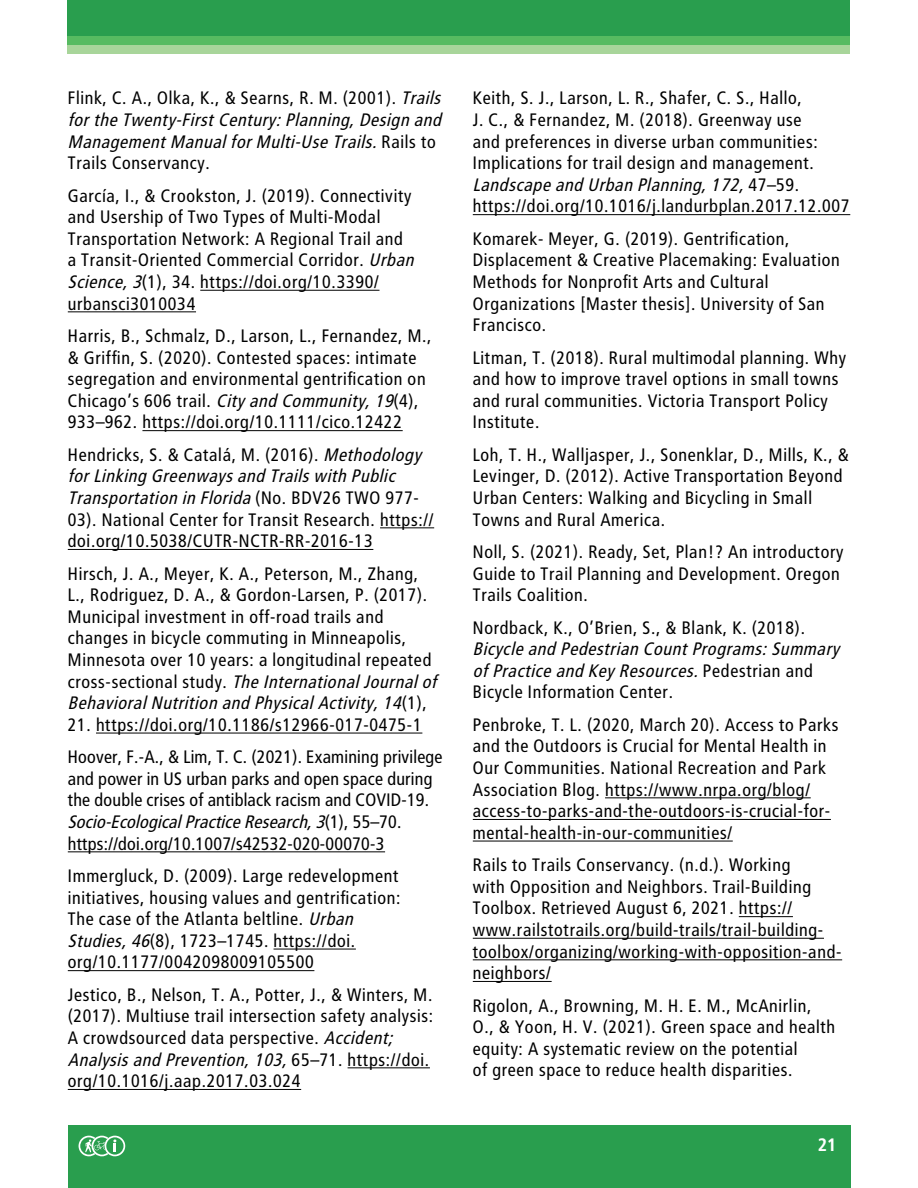
<style>
.page{position:relative;width:918px;height:1188px;background:#fff}
.page>*{position:absolute;margin:0;border:0;box-sizing:border-box;transform-origin:0 0}
.t1{font:18px/21.6px "Transit";color:#000}
.t2{font:18px/21.6px "Transit";letter-spacing:-.025em;color:#000}
.t3{font:italic 18px/21.6px "Transit";color:#000}
.t4{font:700 18px "Transit";color:#fff}
.s1{font-style:normal}
.s2{font-style:italic}
</style>
<div class="page">
<div style="left:68px;top:1125px;width:782px;height:63px;background:#299e4e"></div>
<div style="left:68px;top:0;width:782px;height:36px;background:#299e4e"></div>
<div style="left:68px;top:36px;width:782px;height:9px;background:#57bb61"></div>
<div style="left:68px;top:45px;width:782px;height:9px;background:#a8d59a"></div>
<svg style="left:79px;top:1136px;width:46px;height:20px"></svg>
<hr style="left:200px;top:290px;width:180px;height:1px;background:#000">
<hr style="left:68px;top:311px;width:128px;height:1px;background:#000">
<hr style="left:142px;top:430px;width:261px;height:1px;background:#000">
<hr style="left:380px;top:527px;width:54px;height:1px;background:#000">
<hr style="left:68px;top:549px;width:305px;height:1px;background:#000">
<hr style="left:96px;top:733px;width:326px;height:1px;background:#000">
<hr style="left:68px;top:851px;width:317px;height:1px;background:#000">
<hr style="left:274px;top:949px;width:82px;height:1px;background:#000">
<hr style="left:68px;top:970px;width:246px;height:1px;background:#000">
<hr style="left:348px;top:1067px;width:82px;height:1px;background:#000">
<hr style="left:68px;top:1089px;width:233px;height:1px;background:#000">
<hr style="left:473px;top:214px;width:377px;height:1px;background:#000">
<hr style="left:605px;top:797px;width:206px;height:1px;background:#000">
<hr style="left:473px;top:819px;width:358px;height:1px;background:#000">
<hr style="left:473px;top:841px;width:260px;height:1px;background:#000">
<hr style="left:739px;top:916px;width:54px;height:1px;background:#000">
<hr style="left:473px;top:938px;width:351px;height:1px;background:#000">
<hr style="left:473px;top:959px;width:369px;height:1px;background:#000">
<hr style="left:473px;top:981px;width:79px;height:1px;background:#000">
<p class="t3" style="left:68px;top:87px;width:380px"><span class="s1">Flink, C. A., Olka, K., &amp; Searns, R. M. (2001).</span> Trails fortheTwenty-FirstCentury:Planning,Design and ManagementManualforMulti-UseTrails.<span class="s1">R a i l s t o Trails Conservancy.</span></p>
<p class="t1" style="left:68px;top:185px;width:353px">García, I., &amp; Crookston, J. (2019). Connectivity and Usership of Two Types of Multi-Modal Transportation Network: A Regional Trail and<br>a Transit-Oriented Commercial Corridor. <span class="s2">Urban Science,3</span>(1), 34. https://doi.org/10.3390/ urbansci3010034</p>
<p class="t1" style="left:68px;top:325px;width:366px">Harris, B., Schmalz, D., Larson, L., Fernandez, M., &amp; Griffin, S. (2020). Contested spaces: intimate segregation and environmental gentrification on Chicago’s 606 trail. <span class="s2">Cityand Community,19</span>(4), 933–962. https://doi.org/10.1111/cico.12422</p>
<p class="t1" style="left:68px;top:444px;width:368px">Hendricks, S. &amp; Catalá, M. (2016). <span class="s2">Methodology forLinking Greenwaysand Trailswith Public Transportation in Florida</span>( N o . B D V 2 6 T W O 9 7 7 - 03). National Center for Transit Research. https:// doi.org/10.5038/CUTR-NCTR-RR-2016-13</p>
<p class="t1" style="left:68px;top:563px;width:376px">Hirsch, J. A., Meyer, K. A., Peterson, M., Zhang,<br>L., Rodriguez, D. A., &amp; Gordon-Larsen, P. (2017).<br>Municipal investment in off-road trails and changes in bicycle commuting in Minneapolis, Minnesota over 10 years: a longitudinal repeated c r o s s - s e c t i o n a l s t u d y . <span class="s2">TheInternationalJournalof BehavioralNutrition and PhysicalActivity,14</span>( 1 ) ,</p>
<p class="t2" style="left:68px;top:708px;width:377px;line-height:32.4px">21. https://doi.org/10.1186/s12966-017-0475-1<br>Hoover, F.-A., &amp; Lim, T. C. (2021). Examining privilege</p>
<p class="t2" style="left:68px;top:768px;width:367px">and power in US urban parks and open space during the double crises of antiblack racism and COVID-19.<br><span class="s2">Socio-EcologicalPracticeResearch,3</span>( 1 ) , 5 5 – 7 0 . https://doi.org/10.1007/s42532-020-00070-3</p>
<p class="t1" style="left:68px;top:865px;width:335px">Immergluck, D. (2009). Large redevelopment initiatives, housing values and gentrification:<br>The case of the Atlanta beltline. <span class="s2">Urban Studies,46</span>(8), 1723–1745. https://doi. org/10.1177/0042098009105500</p>
<p class="t1" style="left:68px;top:984px;width:368px">Jestico, B., Nelson, T. A., Potter, J., &amp; Winters, M. (2017). Multiuse trail intersection safety analysis:<br>A crowdsourced data perspective. <span class="s2">Accident; Analysisand Prevention,103,</span>6 5 – 7 1 . h t t p s : // d o i . org/10.1016/j.aap.2017.03.024</p>
<p class="t1" style="left:473px;top:87px;width:379px">Keith, S. J., Larson, L. R., Shafer, C. S., Hallo,<br>J. C., &amp; Fernandez, M. (2018). Greenway use<br>and preferences in diverse urban communities:<br>Implications for trail design and management.<br><span class="s2">Landscapeand Urban Planning,172,</span>4 7 – 5 9 . https://doi.org/10.1016/j.landurbplan.2017.12.007</p>
<p class="t1" style="left:473px;top:228px;width:369px">Komarek- Meyer, G. (2019). Gentrification, Displacement &amp; Creative Placemaking: Evaluation Methods for Nonprofit Arts and Cultural Organizations [Master thesis]. University of San Francisco.</p>
<p class="t1" style="left:473px;top:347px;width:375px">Litman, T. (2018). Rural multimodal planning. Why and how to improve travel options in small towns and rural communities. Victoria Transport Policy Institute.</p>
<p class="t1" style="left:473px;top:444px;width:378px">Loh, T. H., Walljasper, J., Sonenklar, D., Mills, K., &amp; Levinger, D. (2012). Active Transportation Beyond Urban Centers: Walking and Bicycling in Small Towns and Rural America.</p>
<p class="t1" style="left:473px;top:541px;width:373px">Noll, S. (2021). Ready, Set, Plan!? An introductory<br>Guide to Trail Planning and Development. Oregon<br>Trails Coalition.</p>
<p class="t1" style="left:473px;top:617px;width:334px">Nordback, K., O’Brien, S., &amp; Blank, K. (2018).</p>
<p class="t3" style="left:473px;top:638px;width:373px">Bicycleand Pedestrian CountPrograms:Summary ofPracticeand KeyResources.<span class="s1">P e d e s t r i a n a n d<br>Bicycle Information Center.</span></p>
<p class="t1" style="left:473px;top:714px;width:368px">Penbroke, T. L. (2020, March 20). Access to Parks and the Outdoors is Crucial for Mental Health in Our Communities. National Recreation and Park Association Blog. https://www.nrpa.org/blog/ access-to-parks-and-the-outdoors-is-crucial-for&shy;mental-health-in-our-communities/</p>
<p class="t1" style="left:473px;top:854px;width:371px">Rails to Trails Conservancy. (n.d.). Working<br>with Opposition and Neighbors. Trail-Building Toolbox. Retrieved August 6, 2021. https:// www.railstotrails.org/build-trails/trail-building&shy;toolbox/organizing/working-with-opposition-and&shy;neighbors/</p>
<p class="t1" style="left:473px;top:995px;width:365px">Rigolon, A., Browning, M. H. E. M., McAnirlin, O., &amp; Yoon, H. V. (2021). Green space and health equity: A systematic review on the potential<br>of green space to reduce health disparities.</p>
<p class="t4" style="left:818px;top:1134px;width:20px">21</p>
</div>
